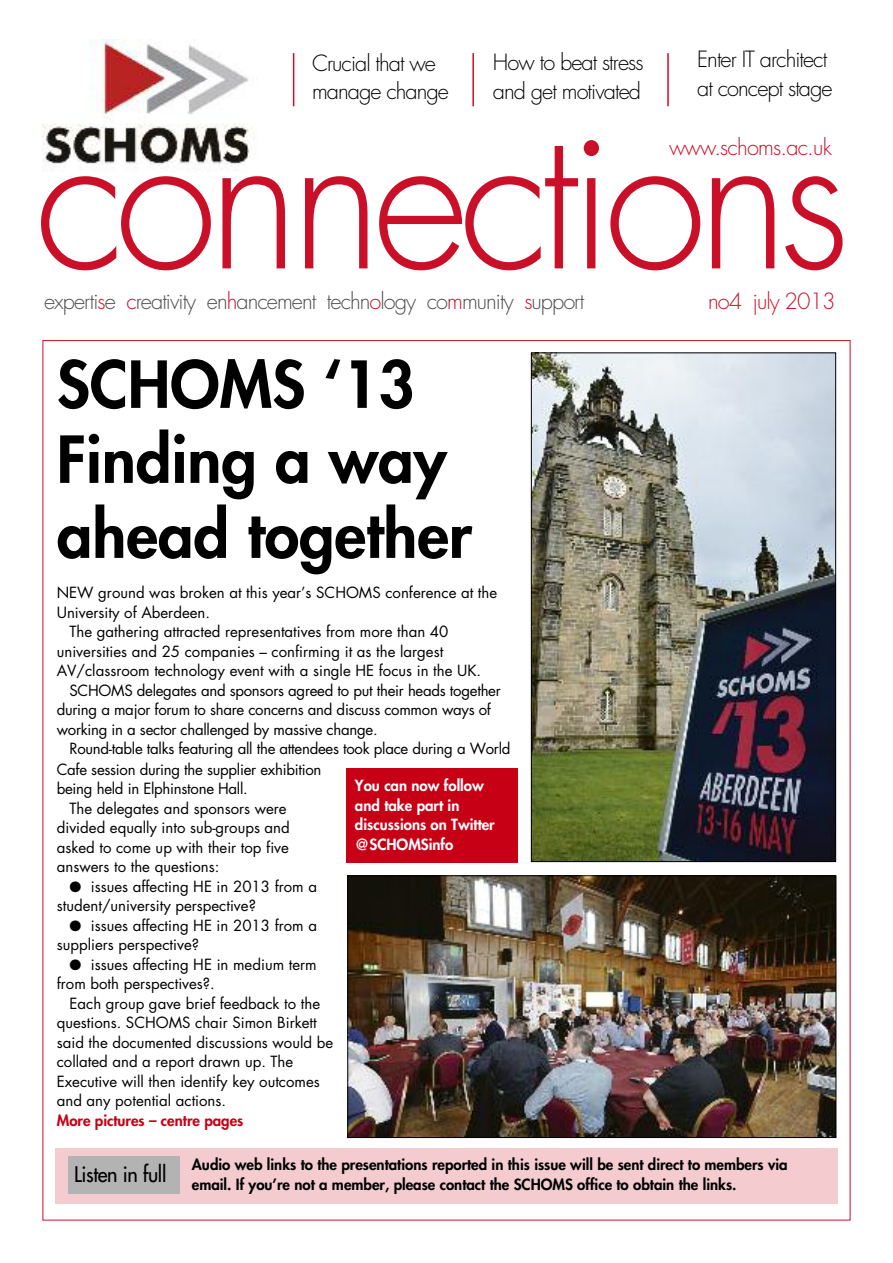
<style>
.page{position:relative;width:893px;height:1263px;background:#fff}
.page>*{position:absolute;margin:0;border:0;box-sizing:border-box;transform-origin:0 0}
.t1{font:300 195.3px "Futura";letter-spacing:-.045em;color:#ca1029;scale:.95 1}
.t2{font:800 63px/75px "Futura";color:#000}
.t3{font:300 21.75px/28.5px "Futura";letter-spacing:-.045em;color:#000}
.t4{font:300 21.75px "Futura";letter-spacing:-.045em;color:#4d4d4d}
.t5{font:300 21.75px "Futura";letter-spacing:-.035em;color:#ca1029}
.t6{font:21px "Futura";letter-spacing:-.015em;color:#000;scale:.95 1}
.t7{font:15px/19.5px "Futura";color:#000}
.t8{font:15px "Futura";letter-spacing:-.02em;color:#000}
.t9{font:800 15px/19.5px "Futura";color:#000}
.t10{font:800 15px/19.5px "Futura";color:#fff}
.t11{font:800 15px "Futura";color:#c80016}
.s1{color:#ca1029}
</style>
<div class="page">
<img style="left:43px;top:40px;width:212px;height:130px">
<hr style="left:293px;top:53px;width:1px;height:53px;background:#ca1029">
<hr style="left:472px;top:53px;width:2px;height:53px;background:#ca1029">
<hr style="left:667px;top:53px;width:2px;height:53px;background:#ca1029">
<img style="left:350px;top:878px;width:484px;height:258px">
<div style="left:348px;top:876px;width:488px;height:262px;border:1px solid #000"></div>
<img style="left:533px;top:355px;width:301px;height:505px">
<div style="left:531px;top:353px;width:305px;height:509px;border:1px solid #000"></div>
<div style="left:346px;top:769px;width:171px;height:94px;background:#c80016"></div>
<div style="left:55px;top:1148px;width:783px;height:55px;background:#f4ccd0"></div>
<div style="left:68px;top:1157px;width:112px;height:37px;background:#b3b3b3"></div>
<h3 class="t3" style="left:312px;top:51px;width:138px">Crucial that we manage change</h3>
<h3 class="t3" style="left:493px;top:50px;width:152px">How to beat stress and get motivated</h3>
<h3 class="t3" style="left:697px;top:47px;width:137px">Enter IT architect at concept stage</h3>
<h3 class="t5" style="left:669px;top:137px;width:164px">www.schoms.ac.uk</h3>
<h1 class="t1" style="left:35px;top:107px;width:859px">connections</h1>
<h3 class="t4" style="left:44px;top:291px;width:542px">experti<span class="s1">s</span>e <span class="s1">c</span>reativity en<span class="s1">h</span>ancement techn<span class="s1">o</span>logy co<span class="s1">m</span>munity <span class="s1">s</span>upport</h3>
<h3 class="t5" style="left:708px;top:291px;width:129px">no4 july 2013</h3>
<h2 class="t2" style="left:57px;top:352px;width:417px">SCHOMS ‘13<br>Finding a way ahead together</h2>
<p class="t7" style="left:57px;top:584px;width:442px">NEW ground was broken at this year’s SCHOMS conference at the</p>
<p class="t7" style="left:57px;top:604px;width:155px">University of Aberdeen.</p>
<p class="t7" style="left:70px;top:623px;width:380px">The gathering attracted representatives from more than 40</p>
<p class="t7" style="left:57px;top:643px;width:388px">universities and 25 companies – confirming it as the largest</p>
<p class="t7" style="left:57px;top:662px;width:426px">AV/classroom technology event with a single HE focus in the UK.</p>
<p class="t8" style="left:70px;top:683px;width:433px">SCHOMS delegates and sponsors agreed to put their heads together</p>
<p class="t8" style="left:57px;top:703px;width:436px">during a major forum to share concerns and discuss common ways of</p>
<p class="t8" style="left:57px;top:722px;width:322px">working in a sector challenged by massive change.</p>
<p class="t8" style="left:70px;top:742px;width:442px">Round-table talks featuring all the attendees took place during a World</p>
<p class="t8" style="left:57px;top:762px;width:266px">Cafe session during the supplier exhibition</p>
<p class="t8" style="left:57px;top:782px;width:193px">being held in Elphinstone Hall.</p>
<p class="t7" style="left:70px;top:800px;width:219px">The delegates and sponsors were</p>
<p class="t7" style="left:57px;top:819px;width:235px">divided equally into sub-groups and</p>
<p class="t7" style="left:57px;top:839px;width:234px">asked to come up with their top five</p>
<p class="t7" style="left:57px;top:858px;width:164px">answers to the questions:</p>
<p class="t7" style="left:57px;top:878px;width:262px;text-indent:13px">● issues affecting HE in 2013 from a student/university perspective?</p>
<p class="t7" style="left:57px;top:917px;width:262px;text-indent:13px">● issues affecting HE in 2013 from a suppliers perspective?</p>
<p class="t7" style="left:57px;top:956px;width:261px;text-indent:13px">● issues affecting HE in medium term from both perspectives?.</p>
<p class="t7" style="left:57px;top:995px;width:278px;text-indent:13px">Each group gave brief feedback to the questions. SCHOMS chair Simon Birkett said the documented discussions would be collated and a report drawn up. The Executive will then identify key outcomes and any potential actions.</p>
<p class="t11" style="left:57px;top:1113px;width:188px">More pictures – centre pages</p>
<p class="t10" style="left:355px;top:777px;width:141px">You can now follow and take part in discussions on Twitter @SCHOMSinfo</p>
<h3 class="t6" style="left:74px;top:1163px;width:99px">Listen in full</h3>
<p class="t9" style="left:192px;top:1156px;width:597px">Audio web links to the presentations reported in this issue will be sent direct to members via email. If you’re not a member, please contact the SCHOMS office to obtain the links.</p>
</div>
